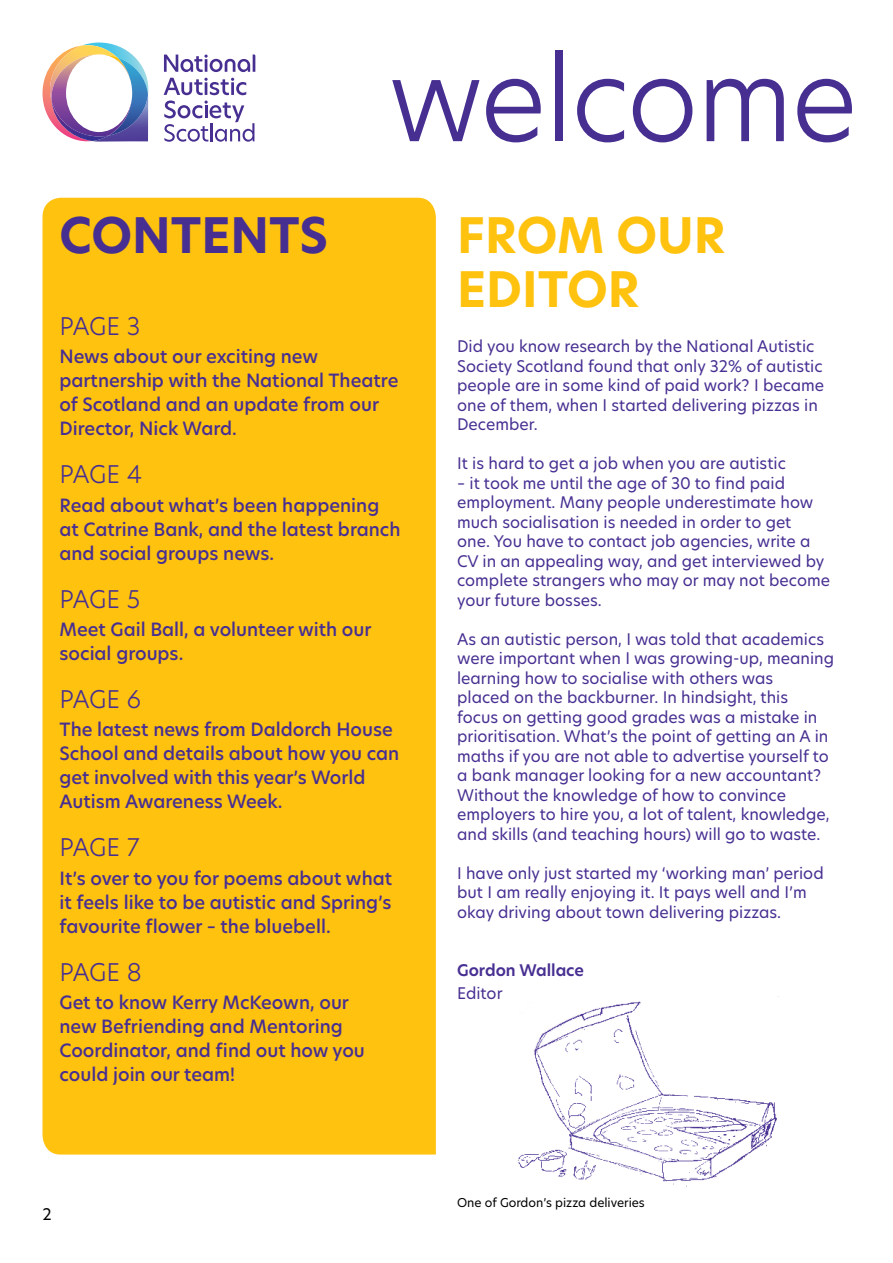
<style>
.page{position:relative;width:893px;height:1263px;background:#fff}
.page>*{position:absolute;margin:0;border:0;box-sizing:border-box;transform-origin:0 0}
.t1{font:300 114px "Hero New";letter-spacing:-.02em;color:#472f92}
.t2{font:700 48px/54px "Hero New";color:#ffc20e}
.t3{font:700 48px "Hero New";color:#472f92}
.t4{font:300 24px "Hero New";letter-spacing:-.02em;color:#472f92}
.t5{font:500 18px/24px "Hero New";color:#472f92}
.t6{font:15.75px/19.5px "Hero New";color:#472f92}
.t7{font:600 15.75px "Hero New";color:#472f92}
.t8{font:15.75px "Hero New";color:#000}
.t9{font:12px "Hero New";color:#000}
</style>
<div class="page">
<img style="left:517px;top:996px;width:262px;height:191px">
<div style="left:43px;top:198px;width:393px;height:956px;background:#ffc20e"></div>
<svg style="left:43px;top:43px;width:105px;height:99px"></svg>
<svg style="left:164px;top:54px;width:91px;height:18px"></svg>
<svg style="left:164px;top:78px;width:90px;height:64px"></svg>
<h1 class="t1" style="left:388px;top:21px;width:471px">WELCOME</h1>
<h2 class="t3" style="left:60px;top:203px;width:270px">CONTENTS</h2>
<h3 class="t4" style="left:60px;top:310px;width:82px">PAGE 3</h3>
<p class="t5" style="left:60px;top:345px;width:340px">News about our exciting new partnership with the National Theatre of Scotland and an update from our<br>Director, Nick Ward.</p>
<h3 class="t4" style="left:60px;top:458px;width:84px">PAGE 4</h3>
<p class="t5" style="left:60px;top:493px;width:342px">Read about what’s been happening at Catrine Bank, and the latest branch and social groups news.</p>
<h3 class="t4" style="left:60px;top:582px;width:82px">PAGE 5</h3>
<p class="t5" style="left:60px;top:617px;width:313px">Meet Gail Ball, a volunteer with our social groups.</p>
<h3 class="t4" style="left:60px;top:683px;width:83px">PAGE 6</h3>
<p class="t5" style="left:60px;top:717px;width:341px">The latest news from Daldorch House<br>School and details about how you can get involved with this year’s World<br>Autism Awareness Week.</p>
<h3 class="t4" style="left:60px;top:831px;width:82px">PAGE 7</h3>
<p class="t5" style="left:60px;top:866px;width:334px;text-align:justify">It’s over to you for poems about what it feels like to be autistic and Spring’s favourite flower – the bluebell.</p>
<h3 class="t4" style="left:60px;top:955px;width:84px">PAGE 8</h3>
<p class="t5" style="left:60px;top:990px;width:307px">Get to know Kerry McKeown, our new Befriending and Mentoring<br>Coordinator, and find out how you could join our team!</p>
<h2 class="t2" style="left:457px;top:209px;width:270px">FROM OUR<br>EDITOR</h2>
<p class="t6" style="left:457px;top:336px;width:369px">Did you know research by the National Autistic Society Scotland found that only 32% of autistic people are in some kind of paid work? I became one of them, when I started delivering pizzas in December.</p>
<p class="t6" style="left:457px;top:453px;width:330px">It is hard to get a job when you are autistic</p>
<p class="t6" style="left:457px;top:473px;width:374px">– it took me until the age of 30 to find paid employment. Many people underestimate how much socialisation is needed in order to get<br>one. You have to contact job agencies, write a CV in an appealing way, and get interviewed by complete strangers who may or may not become your future bosses.</p>
<p class="t6" style="left:457px;top:629px;width:378px">As an autistic person, I was told that academics were important when I was growing-up, meaning learning how to socialise with others was<br>placed on the backburner. In hindsight, this<br>focus on getting good grades was a mistake in prioritisation. What’s the point of getting an A in maths if you are not able to advertise yourself to a bank manager looking for a new accountant?<br>Without the knowledge of how to convince employers to hire you, a lot of talent, knowledge, and skills (and teaching hours) will go to waste.</p>
<p class="t6" style="left:457px;top:863px;width:368px">I have only just started my ‘working man’ period but I am really enjoying it. It pays well and I’m okay driving about town delivering pizzas.</p>
<p class="t7" style="left:457px;top:960px;width:128px">Gordon Wallace</p>
<p class="t6" style="left:457px;top:983px;width:47px">Editor</p>
<p class="t8" style="left:43px;top:1204px;width:11px">2</p>
<p class="t9" style="left:457px;top:1194px;width:189px">One of Gordon’s pizza deliveries</p>
</div>
